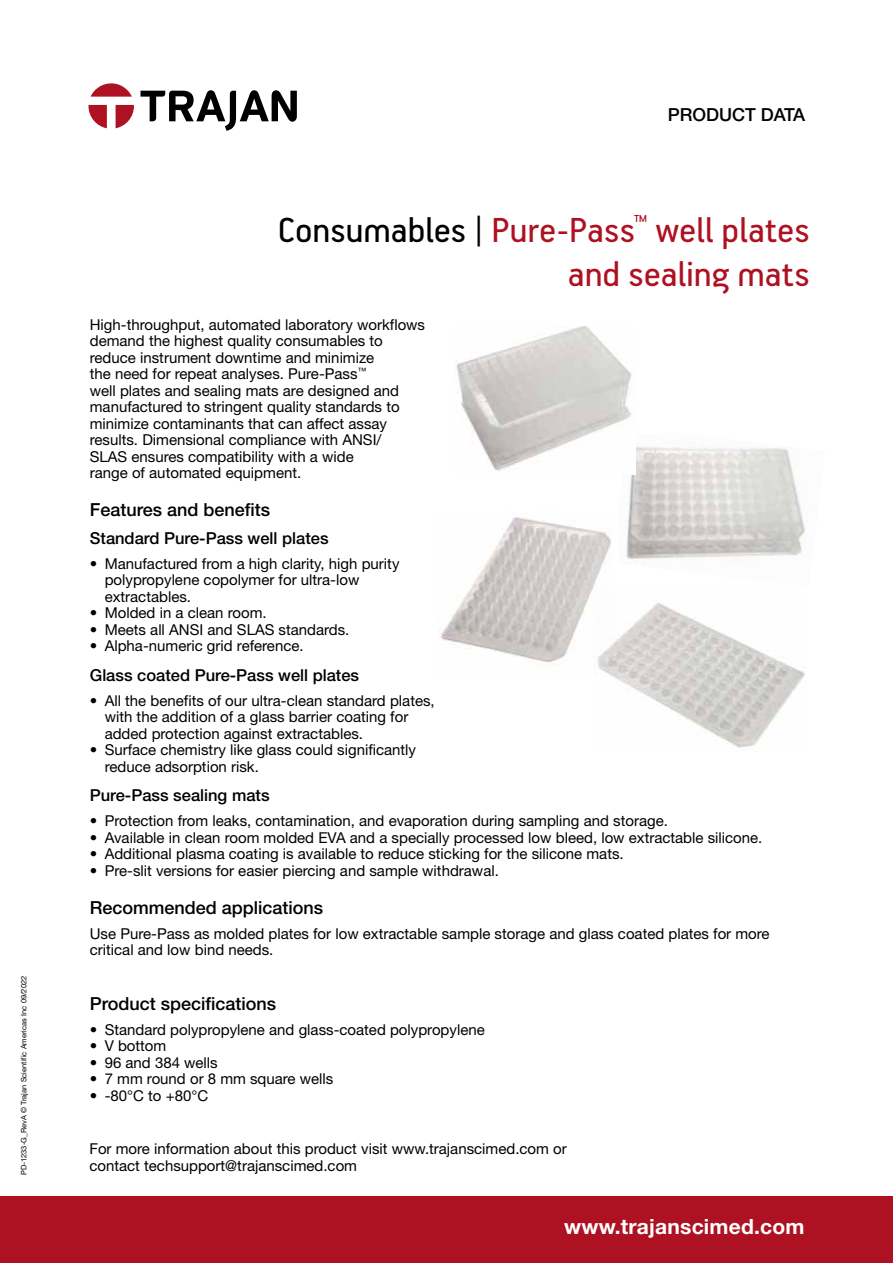
<style>
.page{position:relative;width:893px;height:1263px;background:#fff}
.page>*{position:absolute;margin:0;border:0;box-sizing:border-box;transform-origin:0 0}
.PDPN_Product_family{font:39px "PF Handbook Pro";color:#ae1122}
.www_trajanscimed_com{font:700 21px "Helvetica Neue LT Std";letter-spacing:.01em;color:#fff}
.Heading_Text{font:500 18px "Helvetica Neue LT Std";color:#000}
.Product_Data_Heading{font:500 18px "Helvetica Neue LT Std";color:#000}
.Heading_Text-2{font:500 16.5px "Helvetica Neue LT Std";color:#000}
.Text{font:15px/16.5px "Helvetica Neue LT Std";color:#000}
.For_More_Info_Text{font:15px "Helvetica Neue LT Std";color:#000}
.Trajan_Copyright_-_B{font:7.5px "Helvetica Neue LT Std";color:#000}
.s1{color:#000}
</style>
<div class="page">
<svg style="left:140px;top:90px;width:157px;height:41px"></svg>
<svg style="left:91px;top:83px;width:41px;height:14px"></svg>
<svg style="left:116px;top:105px;width:18px;height:23px"></svg>
<svg style="left:88px;top:105px;width:19px;height:23px"></svg>
<div style="left:0;top:1196px;width:893px;height:67px;background:#ae1122"></div>
<img style="left:626px;top:446px;width:180px;height:114px">
<img style="left:455px;top:326px;width:181px;height:148px">
<img style="left:438px;top:517px;width:173px;height:149px">
<img style="left:594px;top:588px;width:211px;height:160px">
<p class="Trajan_Copyright_-_B" style="left:19px;top:1175px;width:201px;rotate:-90deg">PD-1233-G_RevA © Trajan Scientific Americas Inc 09/2022</p>
<p class="Product_Data_Heading" style="left:668px;top:104px;width:139px">PRODUCT DATA</p>
<p class="PDPN_Product_family" style="left:278px;top:206px;width:533px"><span class="s1">Consumables |</span> Pure-Pass<sup>™</sup> well plates</p>
<p class="PDPN_Product_family" style="left:568px;top:251px;width:243px">and sealing mats</p>
<p class="Text" style="left:90px;top:316px;width:337px">High-throughput, automated laboratory workflows demand the highest quality consumables to reduce instrument downtime and minimize<br>the need for repeat analyses. Pure-Pass<sup>™<br></sup>well plates and sealing mats are designed and manufactured to stringent quality standards to minimize contaminants that can affect assay results. Dimensional compliance with ANSI/<br>SLAS ensures compatibility with a wide<br>range of automated equipment.</p>
<p class="Heading_Text" style="left:90px;top:499px;width:182px">Features and benefits</p>
<p class="Heading_Text-2" style="left:90px;top:528px;width:240px">Standard Pure-Pass well plates</p>
<p class="Text" style="left:105px;top:555px;width:296px;text-indent:-15px">• Manufactured from a high clarity, high purity polypropylene copolymer for ultra-low extractables.</p>
<p class="Text" style="left:90px;top:604px;width:178px">• Molded in a clean room.</p>
<p class="Text" style="left:90px;top:621px;width:261px">• Meets all ANSI and SLAS standards.</p>
<p class="Text" style="left:90px;top:637px;width:215px">• Alpha-numeric grid reference.</p>
<p class="Heading_Text-2" style="left:90px;top:665px;width:271px">Glass coated Pure-Pass well plates</p>
<p class="Text" style="left:105px;top:692px;width:332px;text-indent:-15px">• All the benefits of our ultra-clean standard plates, with the addition of a glass barrier coating for added protection against extractables.</p>
<p class="Text" style="left:105px;top:741px;width:313px;text-indent:-15px">• Surface chemistry like glass could significantly reduce adsorption risk.</p>
<p class="Heading_Text-2" style="left:90px;top:785px;width:181px">Pure-Pass sealing mats</p>
<p class="Text" style="left:90px;top:812px;width:580px">• Protection from leaks, contamination, and evaporation during sampling and storage.</p>
<p class="Text" style="left:90px;top:829px;width:674px">• Available in clean room molded EVA and a specially processed low bleed, low extractable silicone.</p>
<p class="Text" style="left:90px;top:845px;width:535px">• Additional plasma coating is available to reduce sticking for the silicone mats.</p>
<p class="Text" style="left:90px;top:862px;width:411px">• Pre-slit versions for easier piercing and sample withdrawal.</p>
<p class="Heading_Text" style="left:90px;top:897px;width:235px">Recommended applications</p>
<p class="Text" style="left:90px;top:925px;width:681px">Use Pure-Pass as molded plates for low extractable sample storage and glass coated plates for more critical and low bind needs.</p>
<p class="Heading_Text" style="left:90px;top:993px;width:188px">Product specifications</p>
<p class="Text" style="left:90px;top:1021px;width:396px">• Standard polypropylene and glass-coated polypropylene</p>
<p class="Text" style="left:90px;top:1037px;width:78px">• V bottom</p>
<p class="Text" style="left:90px;top:1054px;width:129px">• 96 and 384 wells</p>
<p class="Text" style="left:90px;top:1070px;width:245px">• 7 mm round or 8 mm square wells</p>
<p class="Text" style="left:90px;top:1087px;width:120px">• -80°C to +80°C</p>
<p class="For_More_Info_Text" style="left:89px;top:1140px;width:479px">For more information about this product visit www.trajanscimed.com or</p>
<p class="For_More_Info_Text" style="left:89px;top:1156px;width:269px">contact techsupport@trajanscimed.com</p>
<p class="www_trajanscimed_com" style="left:564px;top:1214px;width:242px">www.trajanscimed.com</p>
</div>
